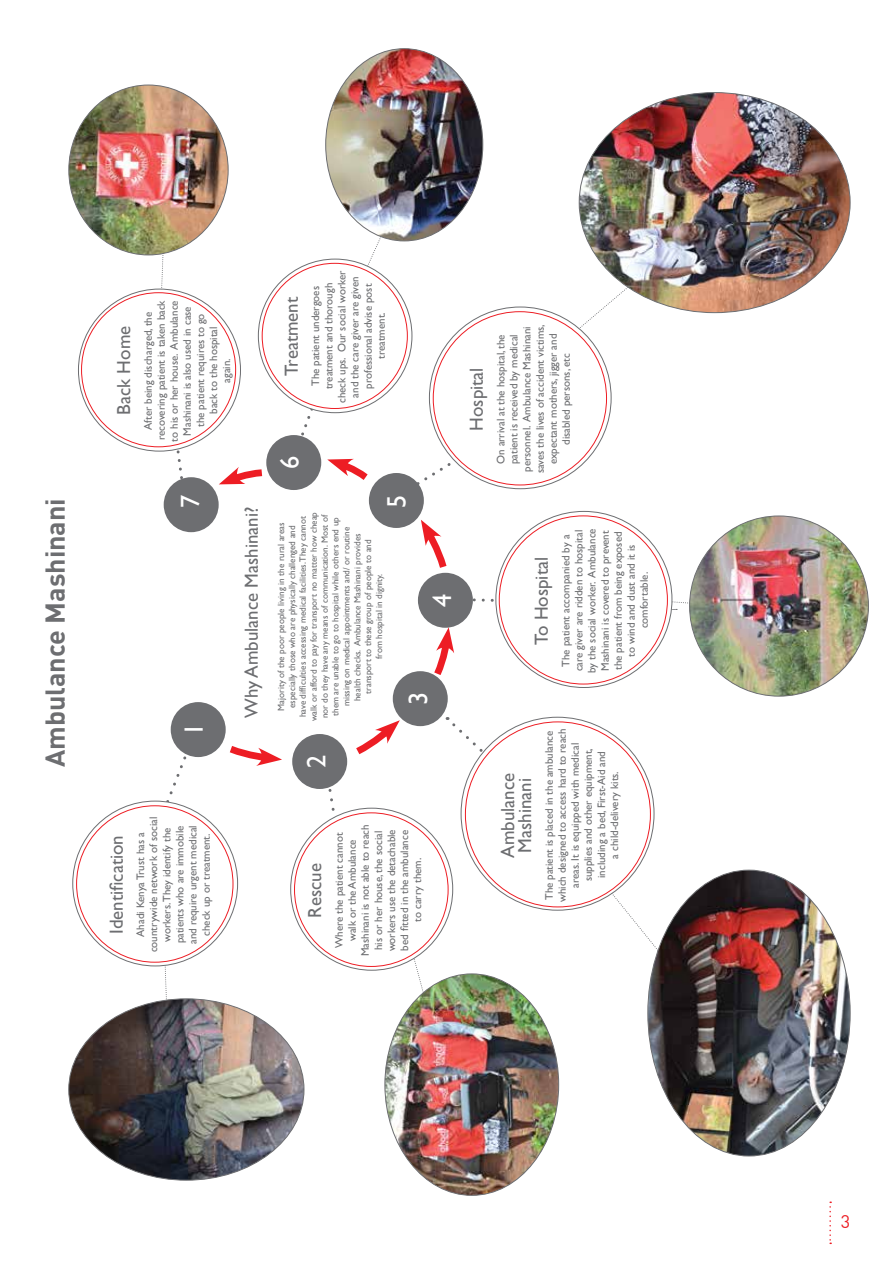
<style>
.page{position:relative;width:893px;height:1263px;background:#fff}
.page>*{position:absolute;margin:0;border:0;box-sizing:border-box;transform-origin:0 0}
.t1{font:700 27px "DIN";color:#6d6e71}
.t2{font:26.4px "Gill Sans";color:#fff}
.t3{font:18.9px/17.1px "Gill Sans";color:#6d6e71}
.t4{font:18px "DIN";color:#ed1d24}
.t5{font:10.95px/13px "Gill Sans";color:#6d6e71;text-align:center}
.t6{font:9px/10.9px "Gill Sans";color:#6d6e71;text-align:center}
</style>
<div class="page">
<svg style="left:829px;top:1201px;width:2px;height:43px"></svg>
<svg style="left:577px;top:313px;width:21px;height:18px"></svg>
<svg style="left:364px;top:241px;width:20px;height:35px"></svg>
<svg style="left:160px;top:255px;width:5px;height:34px"></svg>
<svg style="left:597px;top:875px;width:51px;height:64px"></svg>
<svg style="left:671px;top:600px;width:17px;height:11px"></svg>
<svg style="left:473px;top:598px;width:21px;height:4px"></svg>
<svg style="left:447px;top:717px;width:75px;height:72px"></svg>
<svg style="left:327px;top:779px;width:15px;height:42px"></svg>
<svg style="left:299px;top:404px;width:35px;height:38px"></svg>
<svg style="left:171px;top:447px;width:14px;height:39px"></svg>
<svg style="left:413px;top:408px;width:130px;height:81px"></svg>
<svg style="left:164px;top:965px;width:4px;height:34px"></svg>
<svg style="left:412px;top:954px;width:9px;height:20px"></svg>
<svg style="left:159px;top:739px;width:34px;height:71px"></svg>
<svg style="left:73px;top:801px;width:165px;height:165px"></svg>
<svg style="left:291px;top:808px;width:162px;height:162px"></svg>
<svg style="left:429px;top:307px;width:182px;height:182px"></svg>
<svg style="left:258px;top:259px;width:154px;height:154px"></svg>
<svg style="left:461px;top:717px;width:193px;height:193px"></svg>
<svg style="left:496px;top:511px;width:176px;height:176px"></svg>
<svg style="left:78px;top:289px;width:162px;height:162px"></svg>
<img style="left:69px;top:1000px;width:235px;height:180px">
<img style="left:326px;top:49px;width:157px;height:192px">
<img style="left:69px;top:85px;width:159px;height:170px">
<img style="left:690px;top:516px;width:178px;height:180px">
<img style="left:579px;top:93px;width:271px;height:220px">
<div style="left:77px;top:806px;width:156px;height:156px;background:#fff;border-radius:50%"></div>
<div style="left:294px;top:813px;width:154px;height:153px;background:#fff;border-radius:50%"></div>
<div style="left:433px;top:312px;width:173px;height:173px;background:#fff;border-radius:50%"></div>
<div style="left:262px;top:263px;width:145px;height:145px;background:#fff;border-radius:50%"></div>
<div style="left:465px;top:722px;width:185px;height:185px;background:#fff;border-radius:50%"></div>
<div style="left:499px;top:516px;width:168px;height:168px;background:#fff;border-radius:50%"></div>
<div style="left:82px;top:293px;width:154px;height:154px;background:#fff;border-radius:50%"></div>
<div style="left:171px;top:702px;width:55px;height:55px;background:#6d6e71;border-radius:50%"></div>
<div style="left:292px;top:734px;width:55px;height:55px;background:#6d6e71;border-radius:50%"></div>
<div style="left:393px;top:671px;width:55px;height:55px;background:#6d6e71;border-radius:50%"></div>
<div style="left:418px;top:573px;width:55px;height:55px;background:#6d6e71;border-radius:50%"></div>
<div style="left:369px;top:473px;width:55px;height:55px;background:#6d6e71;border-radius:50%"></div>
<div style="left:266px;top:435px;width:55px;height:55px;background:#6d6e71;border-radius:50%"></div>
<div style="left:164px;top:477px;width:55px;height:55px;background:#6d6e71;border-radius:50%"></div>
<img style="left:648px;top:870px;width:202px;height:286px">
<svg style="left:222px;top:740px;width:60px;height:26px"></svg>
<svg style="left:356px;top:720px;width:44px;height:35px"></svg>
<svg style="left:428px;top:627px;width:26px;height:56px"></svg>
<svg style="left:421px;top:520px;width:31px;height:55px"></svg>
<svg style="left:327px;top:458px;width:48px;height:29px"></svg>
<svg style="left:219px;top:465px;width:50px;height:20px"></svg>
<img style="left:385px;top:974px;width:174px;height:221px">
<h1 class="t1" style="left:38px;top:767px;width:271px;rotate:-90deg">Ambulance Mashinani</h1>
<h3 class="t3" style="left:116px;top:415px;width:90px;rotate:-90deg">Back Home</h3>
<p class="t5" style="left:142px;top:441px;width:143px;rotate:-90deg">After being discharged, the recovering patient is taken back to his or her house. Ambulance<br>Mashinani is also used in case the patient requires to go<br>back to the hospital<br>again.</p>
<h2 class="t2" style="left:175px;top:508px;width:15px;rotate:-90deg">7</h2>
<h2 class="t2" style="left:179px;top:736px;width:15px;rotate:-90deg">1</h2>
<h3 class="t3" style="left:243px;top:718px;width:212px;rotate:-90deg">Why Ambulance Mashinani?</h3>
<h3 class="t3" style="left:283px;top:375px;width:80px;rotate:-90deg">Treatment</h3>
<p class="t5" style="left:309px;top:403px;width:134px;rotate:-90deg">The patient undergoes treatment and thorough check ups. Our social worker and the care giver are given professional advise post treatment.</p>
<h2 class="t2" style="left:274px;top:469px;width:15px;rotate:-90deg">6</h2>
<h2 class="t2" style="left:381px;top:508px;width:15px;rotate:-90deg">5</h2>
<p class="t6" style="left:276px;top:721px;width:211px;rotate:-90deg">Majority of the poor people living in the rural areas especially those who are physically challenged and<br>have difficulties accessing medical facilities.They cannot walk or afford to pay for transport no matter how cheap nor do they have any means of communication. Most of them are unable to go to hospital while others end up missing on medical appointments and/ or routine<br>health checks. Ambulance Mashinani provides<br>transport to these group of people to and<br>from hospital in dignity.</p>
<h2 class="t2" style="left:301px;top:768px;width:15px;rotate:-90deg">2</h2>
<h2 class="t2" style="left:427px;top:607px;width:15px;rotate:-90deg">4</h2>
<h2 class="t2" style="left:403px;top:705px;width:15px;rotate:-90deg">3</h2>
<h3 class="t3" style="left:108px;top:934px;width:101px;rotate:-90deg">Identification</h3>
<p class="t5" style="left:134px;top:952px;width:137px;rotate:-90deg">Ahadi Kenya Trust has a countrywide network of social workers.They identify the patients who are immobile and require urgent medical check up or treatment.</p>
<h3 class="t3" style="left:307px;top:917px;width:56px;rotate:-90deg">Rescue</h3>
<p class="t5" style="left:333px;top:956px;width:133px;rotate:-90deg">Where the patient cannot walk or the Ambulance<br>Mashinani is not able to reach his or her house, the social workers use the detachable bed fitted in the ambulance to carry them.</p>
<h3 class="t3" style="left:468px;top:431px;width:65px;rotate:-90deg">Hospital</h3>
<p class="t5" style="left:494px;top:473px;width:150px;rotate:-90deg">On arrival at the hospital, the patient is received by medical personnel. Ambulance Mashinani saves the lives of accident victims, expectant mothers, jigger and disabled persons, etc</p>
<h3 class="t3" style="left:533px;top:644px;width:89px;rotate:-90deg">To Hospital</h3>
<p class="t5" style="left:559px;top:673px;width:146px;rotate:-90deg">The patient accompanied by a care giver are ridden to hospital by the social worker. Ambulance<br>Mashinani is covered to prevent the patient from being exposed to wind and dust and it is comfortable.</p>
<h3 class="t3" style="left:499px;top:858px;width:86px;rotate:-90deg">Ambulance<br>Mashinani</h3>
<p class="t5" style="left:543px;top:902px;width:175px;rotate:-90deg">The patient is placed in the ambulance which designed to access hard to reach areas. It is equipped with medical supplies and other equipment, including a bed, First-Aid and<br>a child-delivery kits.</p>
<h3 class="t4" style="left:841px;top:1211px;width:11px">3</h3>
</div>
